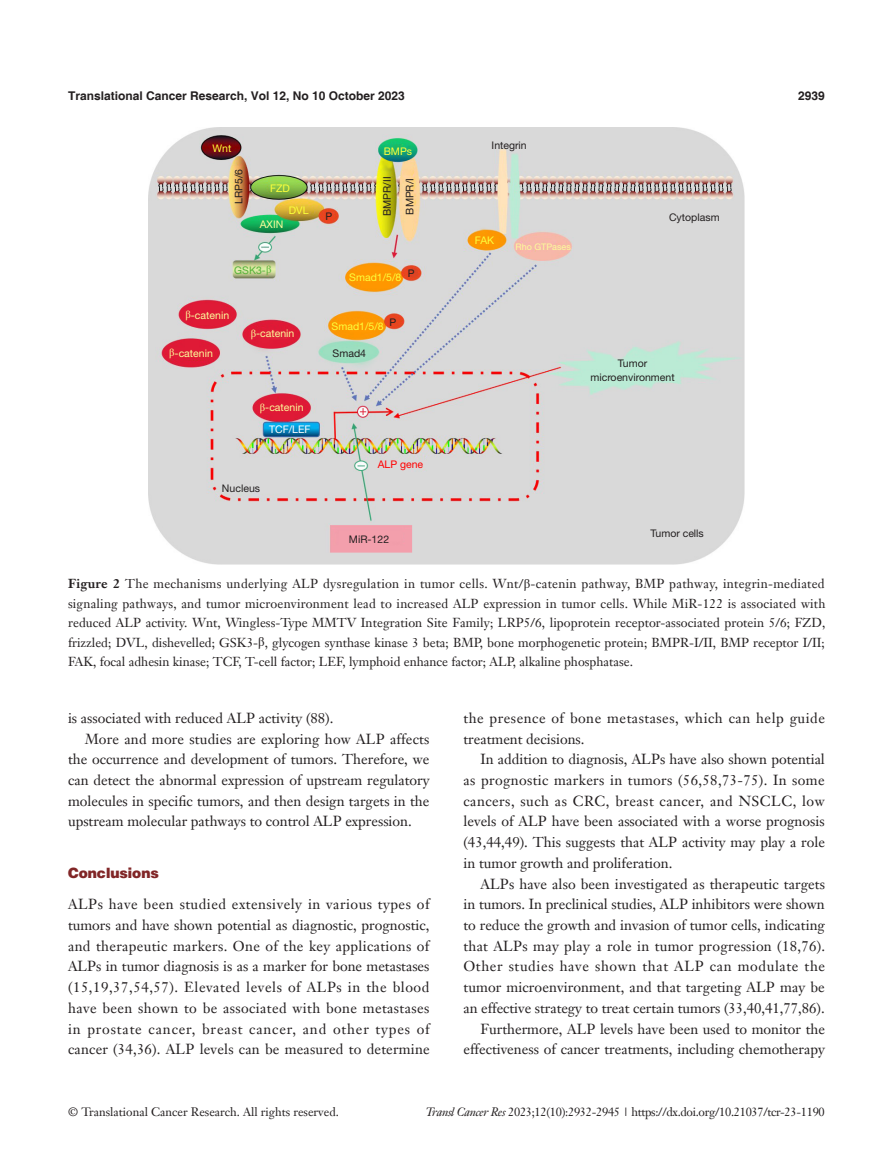
<style>
.page{position:relative;width:893px;height:1170px;background:#fff}
.page>*{position:absolute;margin:0;border:0;box-sizing:border-box;transform-origin:0 0}
.t1{font:14.25px/20.7px "Janson Text LT";color:#231f20;text-align:justify}
.t2{font:14.25px/20.7px "Janson Text LT";letter-spacing:.035em;color:#231f20}
._1ji-6_5{font:900 14.25px "Helvetica";color:#812627}
.二级标题下沉{font:12.75px/19.5px "Janson Text LT";color:#231f20;text-align:justify}
.t3{font:12px "Janson Text LT";letter-spacing:-.025em;color:#231f20}
.t4{font:700 12px "Helvetica";color:#231f20}
.t5{font:12px "Janson Text LT";color:#231f20}
.二级标题下沉-2{font:10.5px "Helvetica Neue LT Pro";color:#231f20}
.二级标题下沉-3{font:10.5px "Helvetica Neue LT Pro";color:#fcfc9a}
.二级标题下沉-4{font:10.5px "Helvetica Neue LT Pro";color:#fcff3b}
.二级标题下沉-5{font:10.5px "Helvetica Neue LT Pro";color:#fff}
.二级标题下沉-6{font:10.5px "Helvetica Neue LT Pro";color:#f00}
.二级标题下沉-7{font:10.5px "Helvetica Neue LT Pro";color:#55b039}
.二级标题下沉-8{font:9px "Helvetica Neue LT Pro";color:#fcfc9a}
.s1{font-family:"Times New Roman"}
.s2{font-weight:700}
.s3{font-style:italic}
</style>
<div class="page">
<img style="left:149px;top:128px;width:595px;height:436px">
<p class="t4" style="left:68px;top:88px;width:338px">Translational Cancer Research, Vol 12, No 10 October 2023</p>
<p class="t4" style="left:798px;top:88px;width:28px">2939</p>
<p class="二级标题下沉-4" style="left:213px;top:142px;width:20px">Wnt</p>
<p class="二级标题下沉-4" style="left:384px;top:145px;width:30px">BMPs</p>
<p class="二级标题下沉-2" style="left:232px;top:204px;width:37px;rotate:-90deg">LRP5/6</p>
<p class="二级标题下沉-2" style="left:381px;top:216px;width:41px;rotate:-90deg">BMPR/II</p>
<p class="二级标题下沉-2" style="left:403px;top:215px;width:38px;rotate:-90deg">BMPR/I</p>
<p class="二级标题下沉-4" style="left:270px;top:181px;width:21px">FZD</p>
<p class="二级标题下沉-4" style="left:289px;top:204px;width:21px">DVL</p>
<p class="二级标题下沉-2" style="left:325px;top:209px;width:8px">P</p>
<p class="二级标题下沉-3" style="left:260px;top:218px;width:25px">AXIN</p>
<p class="二级标题下沉-7" style="left:234px;top:263px;width:39px">GSK3-<span class="s1">β</span></p>
<p class="二级标题下沉-2" style="left:408px;top:267px;width:8px">P</p>
<p class="二级标题下沉-4" style="left:349px;top:270px;width:54px">Smad1/5/8</p>
<p class="二级标题下沉-3" style="left:186px;top:308px;width:45px"><span class="s1">β</span>-catenin</p>
<p class="二级标题下沉-3" style="left:169px;top:346px;width:45px"><span class="s1">β</span>-catenin</p>
<p class="二级标题下沉-3" style="left:251px;top:327px;width:45px"><span class="s1">β</span>-catenin</p>
<p class="二级标题下沉-3" style="left:260px;top:400px;width:45px"><span class="s1">β</span>-catenin</p>
<p class="二级标题下沉-5" style="left:269px;top:423px;width:43px">TCF/LEF</p>
<p class="二级标题下沉-2" style="left:222px;top:482px;width:40px">Nucleus</p>
<p class="二级标题下沉-2" style="left:389px;top:315px;width:8px">P</p>
<p class="二级标题下沉-4" style="left:332px;top:319px;width:54px">Smad1/5/8</p>
<p class="二级标题下沉-2" style="left:333px;top:346px;width:35px">Smad4</p>
<p class="二级标题下沉-6" style="left:378px;top:458px;width:47px">ALP gene</p>
<p class="二级标题下沉-2" style="left:349px;top:533px;width:42px">MiR-122</p>
<p class="二级标题下沉-2" style="left:492px;top:139px;width:37px">Integrin</p>
<p class="二级标题下沉-4" style="left:475px;top:234px;width:21px">FAK</p>
<p class="二级标题下沉-8" style="left:516px;top:241px;width:57px">Rho GTPases</p>
<p class="二级标题下沉-2" style="left:669px;top:211px;width:52px">Cytoplasm</p>
<p class="二级标题下沉-2" style="left:618px;top:357px;width:31px">Tumor</p>
<p class="二级标题下沉-2" style="left:590px;top:370px;width:86px">microenvironment</p>
<p class="二级标题下沉-2" style="left:651px;top:526px;width:55px">Tumor cells</p>
<p class="二级标题下沉" style="left:68px;top:574px;width:759px"><span class="s2">Figure 2</span> The mechanisms underlying ALP dysregulation in tumor cells. Wnt/<span class="s1">β</span>-catenin pathway, BMP pathway, integrin-mediated signaling pathways, and tumor microenvironment lead to increased ALP expression in tumor cells. While MiR-122 is associated with reduced ALP activity. Wnt, Wingless-Type MMTV Integration Site Family; LRP5/6, lipoprotein receptor-associated protein 5/6; FZD, frizzled; DVL, dishevelled; GSK3-<span class="s1">β</span>, glycogen synthase kinase 3 beta; BMP, bone morphogenetic protein; BMPR-I/II, BMP receptor I/II; FAK, focal adhesin kinase; TCF, T-cell factor; LEF, lymphoid enhance factor; ALP, alkaline phosphatase.</p>
<p class="t1" style="left:68px;top:707px;width:267px">is associated with reduced ALP activity (88).</p>
<p class="t1" style="left:68px;top:728px;width:363px;text-indent:17px">More and more studies are exploring how ALP affects the occurrence and development of tumors. Therefore, we can detect the abnormal expression of upstream regulatory molecules in specific tumors, and then design targets in the upstream molecular pathways to control ALP expression.</p>
<p class="_1ji-6_5" style="left:68px;top:863px;width:92px">Conclusions</p>
<p class="t1" style="left:68px;top:893px;width:363px">ALPs have been studied extensively in various types of tumors and have shown potential as diagnostic, prognostic, and therapeutic markers. One of the key applications of ALPs in tumor diagnosis is as a marker for bone metastases (15,19,37,54,57). Elevated levels of ALPs in the blood have been shown to be associated with bone metastases in prostate cancer, breast cancer, and other types of cancer (34,36). ALP levels can be measured to determine</p>
<p class="t2" style="left:463px;top:707px;width:363px">the presence of bone metastases, which can help guide treatment decisions.</p>
<p class="t1" style="left:463px;top:748px;width:363px;text-indent:17px">In addition to diagnosis, ALPs have also shown potential as prognostic markers in tumors (56,58,73-75). In some cancers, such as CRC, breast cancer, and NSCLC, low levels of ALP have been associated with a worse prognosis (43,44,49). This suggests that ALP activity may play a role in tumor growth and proliferation.</p>
<p class="t1" style="left:463px;top:873px;width:363px;text-indent:17px">ALPs have also been investigated as therapeutic targets in tumors. In preclinical studies, ALP inhibitors were shown to reduce the growth and invasion of tumor cells, indicating that ALPs may play a role in tumor progression (18,76).<br>Other studies have shown that ALP can modulate the tumor microenvironment, and that targeting ALP may be an effective strategy to treat certain tumors (33,40,41,77,86).</p>
<p class="t1" style="left:463px;top:1018px;width:363px;text-align:right">Furthermore, ALP levels have been used to monitor the effectiveness of cancer treatments, including chemotherapy</p>
<p class="t5" style="left:68px;top:1104px;width:272px">© Translational Cancer Research. All rights reserved.</p>
<p class="t3" style="left:426px;top:1104px;width:401px"><span class="s3">Transl Cancer Res</span> 2023;12(10):2932-2945 | https://dx.doi.org/10.21037/tcr-23-1190</p>
</div>
